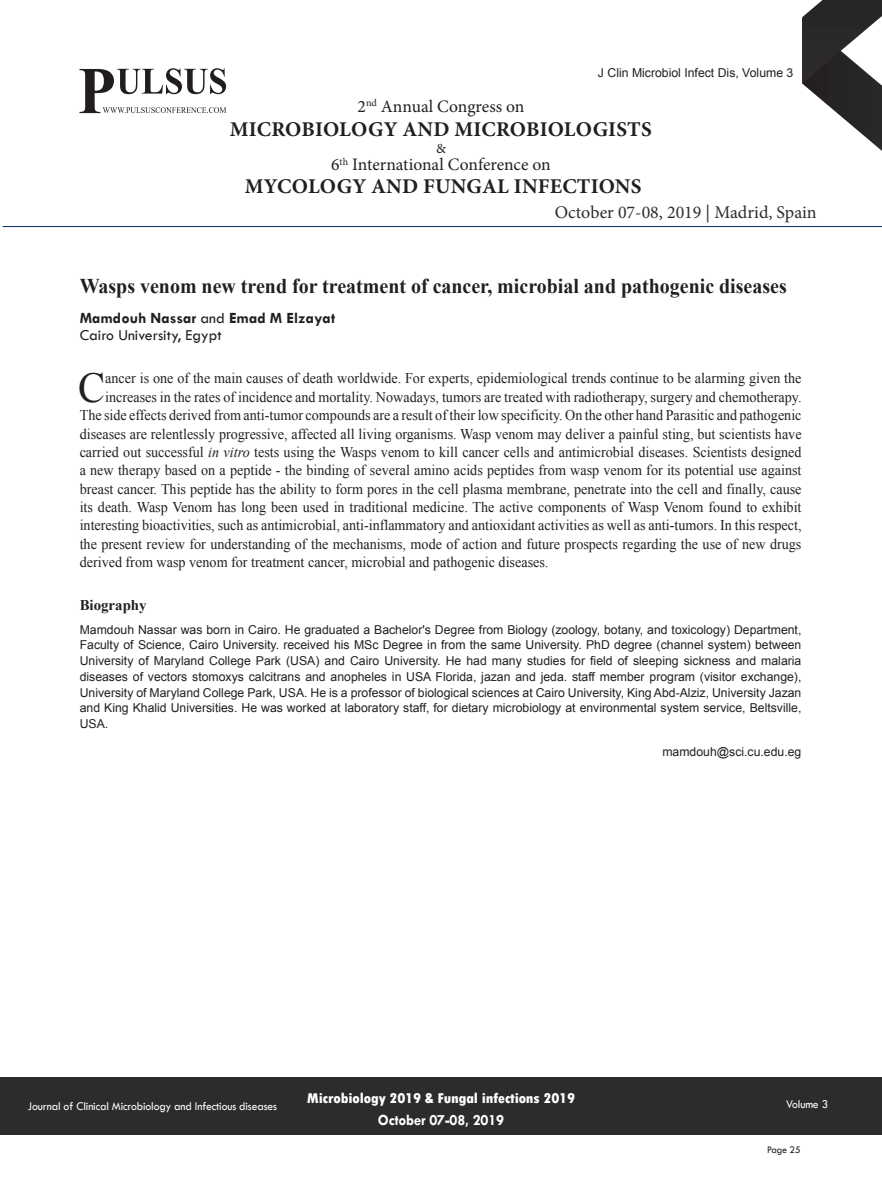
<style>
.page{position:relative;width:882px;height:1197px;background:#fff}
.page>*{position:absolute;margin:0;border:0;box-sizing:border-box;transform-origin:0 0}
.Abstract{font:42.7px "Times New Roman";color:#231f20;scale:.95 1}
.Abstract_Title{font:700 21px "Times New Roman";color:#231f20;scale:.95 1}
.t1{font:700 21px "Minion Pro";letter-spacing:.01em;color:#231f20}
.t2{font:18.03px "Minion Pro";color:#2e2b2c}
.t3{font:17.5px "Minion Pro";letter-spacing:-.005em;color:#231f20}
.Abstract_Name{font:700 15.75px "Tw Cen";color:#231f20}
.Affiliation{font:15.75px "Tw Cen";color:#231f20}
.t4{font:700 15.75px "Tw Cen";letter-spacing:-.01em;color:#fff;scale:.95 1}
.Abstract-2{font:14.88px "Times New Roman";color:#231f20;scale:.95 1}
.t5{font:800 condensed 14.88px "Tw Cen";letter-spacing:-.01em;color:#fff;scale:1.1 1}
.Bio_Heading{font:700 14.88px "Times New Roman";color:#231f20}
.t6{font:14px "Minion Pro";color:#231f20}
.Biography{font:12.25px/15.8px "Arial";color:#231f20;text-align:justify}
.t7{font:12.25px "Tw Cen";letter-spacing:-.01em;color:#fff;scale:.95 1}
.t8{font:10.5px "Tw Cen";letter-spacing:-.02em;color:#231f20;scale:.95 1}
.s1{font-weight:400}
.s2{font-style:italic}
</style>
<div class="page">
<svg style="left:802px;top:0;width:80px;height:151px"></svg>
<div style="left:0;top:1077px;width:882px;height:58px;background:#2e2b2c"></div>
<hr style="left:3px;top:226px;width:879px;height:1px;background:#052d6f">
<svg style="left:79px;top:68px;width:147px;height:45px"></svg>
<p class="t3" style="left:358px;top:95px;width:168px">2<sup>nd</sup> Annual Congress on</p>
<p class="Biography" style="left:598px;top:65px;width:197px">J Clin Microbiol Infect Dis, Volume 3</p>
<h2 class="t1" style="left:230px;top:114px;width:424px">MICROBIOLOGY AND MICROBIOLOGISTS</h2>
<p class="t6" style="left:436px;top:139px;width:11px">&amp;</p>
<p class="t3" style="left:331px;top:153px;width:221px">6<sup>th</sup> International Conference on</p>
<h2 class="t1" style="left:245px;top:172px;width:398px">MYCOLOGY AND FUNGAL INFECTIONS</h2>
<p class="t2" style="left:555px;top:200px;width:263px">October 07-08, 2019 | Madrid, Spain</p>
<p class="Abstract_Title" style="left:80px;top:271px;width:746px">Wasps venom new trend for treatment of cancer, microbial and pathogenic diseases</p>
<p class="Abstract_Name" style="left:80px;top:308px;width:257px">Mamdouh Nassar <span class="s1">and</span> Emad M Elzayat</p>
<p class="Affiliation" style="left:80px;top:326px;width:144px">Cairo University, Egypt</p>
<p class="Abstract" style="left:78px;top:359px;width:30px">C</p>
<p class="Abstract-2" style="left:105px;top:368px;width:734px">ancer is one of the main causes of death worldwide. For experts, epidemiological trends continue to be alarming given the</p>
<p class="Abstract-2" style="left:105px;top:387px;width:734px">increases in the rates of incidence and mortality. Nowadays, tumors are treated with radiotherapy, surgery and chemotherapy.</p>
<p class="Abstract-2" style="left:80px;top:405px;width:761px">The side effects derived from anti-tumor compounds are a result of their low specificity. On the other hand Parasitic and pathogenic</p>
<p class="Abstract-2" style="left:80px;top:424px;width:761px">diseases are relentlessly progressive, affected all living organisms. Wasp venom may deliver a painful sting, but scientists have</p>
<p class="Abstract-2" style="left:80px;top:442px;width:761px">carried out successful <span class="s2">in vitro</span> tests using the Wasps venom to kill cancer cells and antimicrobial diseases. Scientists designed</p>
<p class="Abstract-2" style="left:80px;top:460px;width:761px">a new therapy based on a peptide - the binding of several amino acids peptides from wasp venom for its potential use against</p>
<p class="Abstract-2" style="left:80px;top:479px;width:761px">breast cancer. This peptide has the ability to form pores in the cell plasma membrane, penetrate into the cell and finally, cause</p>
<p class="Abstract-2" style="left:80px;top:497px;width:761px">its death. Wasp Venom has long been used in traditional medicine. The active components of Wasp Venom found to exhibit</p>
<p class="Abstract-2" style="left:80px;top:515px;width:761px">interesting bioactivities, such as antimicrobial, anti-inflammatory and antioxidant activities as well as anti-tumors. In this respect,</p>
<p class="Abstract-2" style="left:80px;top:534px;width:761px">the present review for understanding of the mechanisms, mode of action and future prospects regarding the use of new drugs</p>
<p class="Abstract-2" style="left:80px;top:552px;width:495px">derived from wasp venom for treatment cancer, microbial and pathogenic diseases.</p>
<p class="Bio_Heading" style="left:80px;top:595px;width:68px">Biography</p>
<p class="Biography" style="left:80px;top:622px;width:723px">Mamdouh Nassar was born in Cairo. He graduated a Bachelor's Degree from Biology (zoology, botany, and toxicology) Department, Faculty of Science, Cairo University. received his MSc Degree in from the same University. PhD degree (channel system) between University of Maryland College Park (USA) and Cairo University. He had many studies for field of sleeping sickness and malaria diseases of vectors stomoxys calcitrans and anopheles in USA Florida, jazan and jeda. staff member program (visitor exchange), University of Maryland College Park, USA. He is a professor of biological sciences at Cairo University, King Abd-Alziz, University Jazan and King Khalid Universities. He was worked at laboratory staff, for dietary microbiology at environmental system service, Beltsville, USA.</p>
<p class="Biography" style="left:662px;top:744px;width:141px">mamdouh@sci.cu.edu.eg</p>
<p class="t7" style="left:28px;top:1099px;width:264px">Journal of Clinical Microbiology and Infectious diseases</p>
<p class="t5" style="left:307px;top:1089px;width:245px">Microbiology 2019 &amp; Fungal infections 2019</p>
<p class="t7" style="left:786px;top:1097px;width:46px">Volume 3</p>
<p class="t4" style="left:378px;top:1111px;width:134px">October 07-08, 2019</p>
<p class="t8" style="left:767px;top:1143px;width:37px">Page 25</p>
</div>
